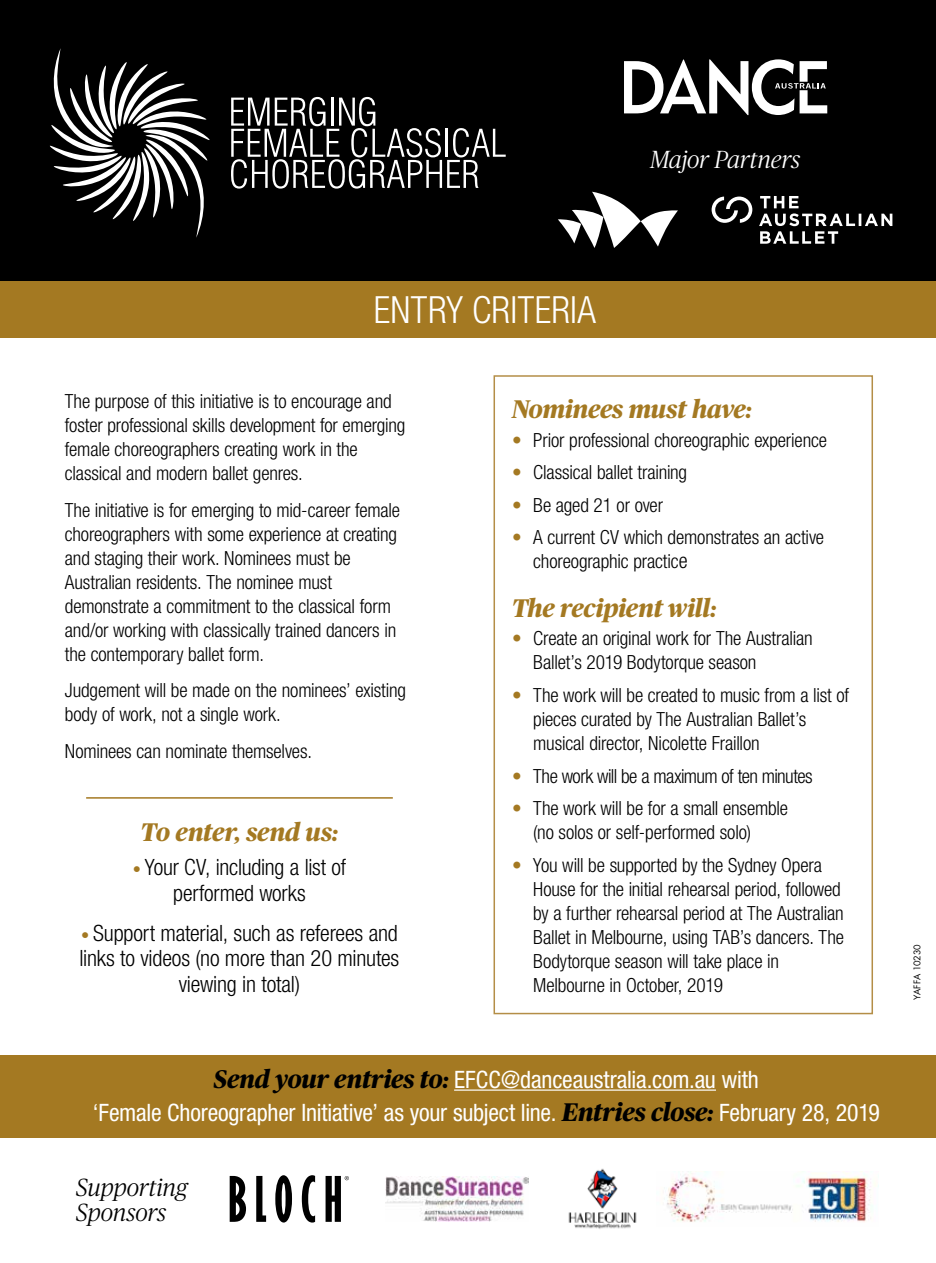
<style>
.page{position:relative;width:936px;height:1263px;background:#fff}
.page>*{position:absolute;margin:0;border:0;box-sizing:border-box;transform-origin:0 0}
.t1{font:300 condensed 37.5px "Helvetica Neue LT Std";letter-spacing:.005em;color:#fff}
.t2{font:italic 800 25.5px "Publico Headline";letter-spacing:-.005em;color:#a47922}
.t3{font:italic 300 24.75px/24.8px "Publico Headline";letter-spacing:-.01em;color:#000}
.t4{font:italic 300 24.75px "Publico Headline";letter-spacing:-.015em;color:#fff}
.t5{font:condensed 24px/33.3px "Helvetica Neue LT Std";letter-spacing:-.01em;color:#fff;text-align:center}
.t6{font:300 condensed 22.5px/25.5px "Helvetica Neue LT Std";letter-spacing:-.01em;color:#000;text-align:center}
.t7{font:300 condensed 19.5px/24px "Helvetica Neue LT Std";letter-spacing:-.01em;color:#000}
.t8{font:300 condensed 19.5px "Helvetica Neue LT Std";letter-spacing:-.03em;color:#000}
.t9{font:9px "Futura Std";letter-spacing:-.01em;color:#000}
.s1{font-size:16.5px;color:#a47922}
.s2{color:#a47922}
.s3{font-size:21px}
.s4{font-family:"Publico Headline";font-weight:800;font-style:italic;font-stretch:normal;font-size:25.5px;color:#000}
</style>
<div class="page">
<div style="left:0;top:0;width:935px;height:307px;background:#000"></div>
<svg style="left:231px;top:97px;width:274px;height:92px"></svg>
<svg style="left:50px;top:48px;width:159px;height:190px"></svg>
<svg style="left:624px;top:59px;width:203px;height:56px"></svg>
<svg style="left:759px;top:196px;width:133px;height:48px"></svg>
<svg style="left:711px;top:197px;width:41px;height:26px"></svg>
<svg style="left:558px;top:192px;width:120px;height:56px"></svg>
<div style="left:493px;top:375px;width:380px;height:639px;border:2px solid #b48e47"></div>
<hr style="left:86px;top:797px;width:307px;height:2px;background:#a47922">
<svg style="left:230px;top:1176px;width:16px;height:46px"></svg>
<svg style="left:256px;top:1176px;width:10px;height:46px"></svg>
<svg style="left:275px;top:1175px;width:17px;height:47px"></svg>
<svg style="left:302px;top:1175px;width:13px;height:47px"></svg>
<svg style="left:325px;top:1176px;width:24px;height:46px"></svg>
<img style="left:568px;top:1168px;width:69px;height:61px">
<img style="left:386px;top:1176px;width:143px;height:45px">
<img style="left:667px;top:1172px;width:209px;height:50px">
<div style="left:0;top:281px;width:935px;height:56px;background:#a47922"></div>
<div style="left:0;top:1055px;width:935px;height:83px;background:#a47922"></div>
<hr style="left:454px;top:1089px;width:262px;height:2px;background:#fff">
<p class="t4" style="left:650px;top:143px;width:152px">Major Partners</p>
<h1 class="t1" style="left:374px;top:288px;width:224px">ENTRY CRITERIA</h1>
<p class="t7" style="left:65px;top:389px;width:342px">The purpose of this initiative is to encourage and foster professional skills development for emerging female choreographers creating work in the classical and modern ballet genres.</p>
<p class="t7" style="left:65px;top:498px;width:337px">The initiative is for emerging to mid-career female choreographers with some experience at creating and staging their work. Nominees must be Australian residents. The nominee must demonstrate a commitment to the classical form and/or working with classically trained dancers in the contemporary ballet form.</p>
<p class="t7" style="left:65px;top:678px;width:342px">Judgement will be made on the nominees’ existing body of work, not a single work.</p>
<p class="t7" style="left:65px;top:739px;width:248px">Nominees can nominate themselves.</p>
<h2 class="t2" style="left:141px;top:814px;width:199px">To enter, send us:</h2>
<p class="t6" style="left:133px;top:854px;width:215px"><span class="s1">•</span> Your CV, including a list of performed works</p>
<p class="t6" style="left:80px;top:920px;width:321px"><span class="s1">•</span> Support material, such as referees and links to videos (no more than 20 minutes viewing in total)</p>
<h2 class="t2" style="left:512px;top:391px;width:241px">Nominees must have:</h2>
<p class="t7" style="left:512px;top:428px;width:316px"><span class="s2">•</span> Prior professional choreographic experience</p>
<p class="t7" style="left:512px;top:460px;width:177px"><span class="s2">•</span> Classical ballet training</p>
<p class="t7" style="left:512px;top:493px;width:152px"><span class="s2">•</span> Be aged 21 or over</p>
<p class="t7" style="left:533px;top:525px;width:292px;text-indent:-21px"><span class="s2">•</span> A current CV which demonstrates an active choreographic practic<span class="s3">e</span></p>
<h2 class="t2" style="left:512px;top:590px;width:206px">The recipient will:</h2>
<p class="t7" style="left:533px;top:626px;width:281px;text-indent:-21px"><span class="s2">•</span> Create an original work for The Australian<br>Ballet’s 2019 Bodytorque season</p>
<p class="t7" style="left:533px;top:683px;width:317px;text-indent:-21px"><span class="s2">•</span> The work will be created to music from a list of pieces curated by The Australian Ballet’s musical director, Nicolette Fraillon</p>
<p class="t8" style="left:512px;top:764px;width:302px"><span class="s2">•</span> The work will be a maximum of ten minutes</p>
<p class="t7" style="left:533px;top:796px;width:256px;text-indent:-21px"><span class="s2">•</span> The work will be for a small ensemble (no solos or self-performed solo)</p>
<p class="t7" style="left:533px;top:852px;width:312px;text-indent:-21px"><span class="s2">•</span> You will be supported by the Sydney Opera House for the initial rehearsal period, followed by a further rehearsal period at The Australian Ballet in Melbourne, using TAB’s dancers. The Bodytorque season will take place in Melbourne in October, 2019</p>
<p class="t5" style="left:93px;top:1062px;width:788px"><span class="s4">Send your entries to:</span> EFCC@danceaustralia.com.au with<br>‘Female Choreographer Initiative’ as your subject line. <span class="s4">Entries close:</span> February 28, 2019</p>
<p class="t3" style="left:76px;top:1174px;width:113px">Supporting<br>Sponsors</p>
<p class="t9" style="left:911px;top:1000px;width:57px;rotate:-90deg">YAFFA 10230</p>
</div>
